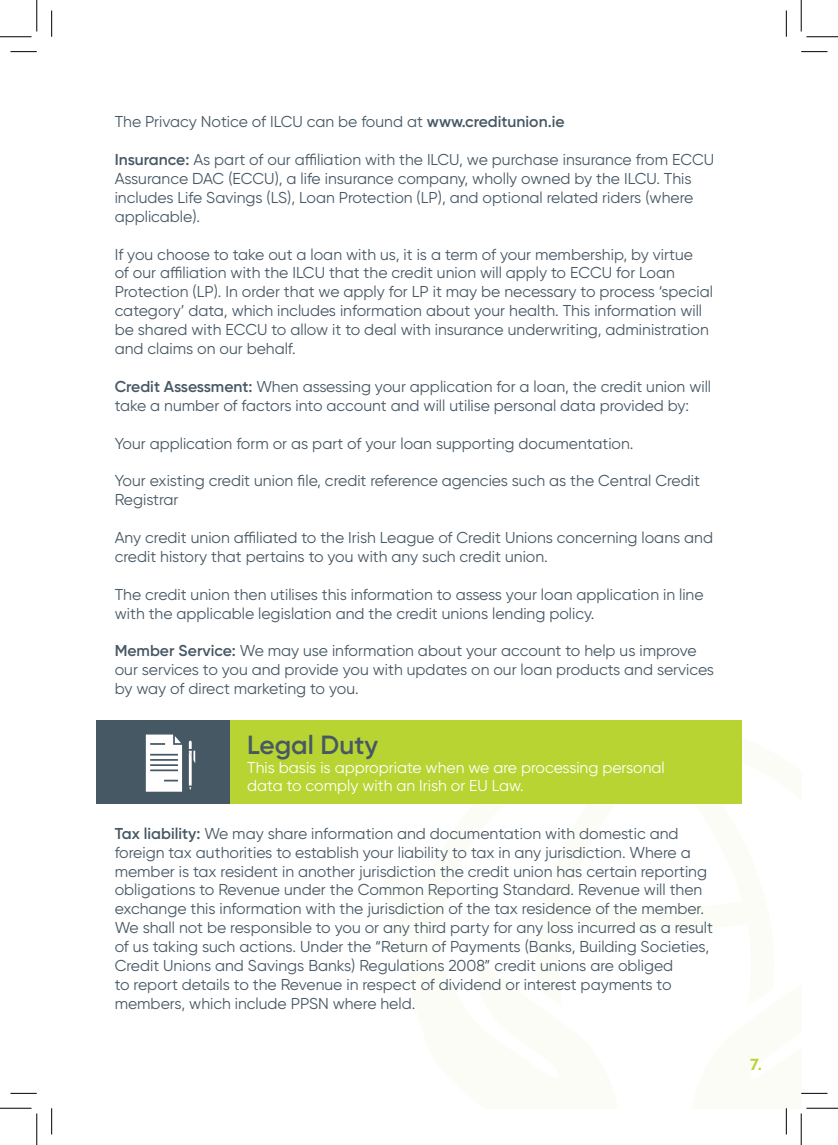
<style>
.page{position:relative;width:838px;height:1145px;background:#fff}
.page>*{position:absolute;margin:0;border:0;box-sizing:border-box;transform-origin:0 0}
.t1{font:600 26.25px "Gilroy";color:#475865}
.t2{font:700 17.5px "Autor";color:#b8d432}
.t3{font:15.75px/18.9px "Gilroy";color:#475865}
.t4{font:15.75px/18.9px "Gilroy";color:#fff}
.s1{font-weight:600}
</style>
<div class="page">
<div style="left:229px;top:721px;width:512px;height:83px;background:#b8d432"></div>
<div style="left:96px;top:721px;width:133px;height:83px;background:#475865"></div>
<svg style="left:189px;top:741px;width:6px;height:49px"></svg>
<svg style="left:146px;top:735px;width:36px;height:57px;background:#e2e4e6"></svg>
<svg style="left:10px;top:51px;width:27px;height:1px"></svg>
<svg style="left:801px;top:51px;width:26px;height:1px"></svg>
<svg style="left:10px;top:1093px;width:27px;height:1px"></svg>
<svg style="left:801px;top:1093px;width:26px;height:1px"></svg>
<svg style="left:51px;top:10px;width:1px;height:27px"></svg>
<svg style="left:51px;top:1108px;width:1px;height:26px"></svg>
<svg style="left:786px;top:10px;width:1px;height:27px"></svg>
<svg style="left:786px;top:1108px;width:1px;height:26px"></svg>
<hr style="left:0;top:36px;width:32px;height:1px;background:#000">
<hr style="left:806px;top:36px;width:31px;height:1px;background:#000">
<hr style="left:0;top:1108px;width:32px;height:1px;background:#000">
<hr style="left:806px;top:1108px;width:31px;height:1px;background:#000">
<hr style="left:36px;top:0;width:1px;height:31px;background:#000">
<hr style="left:36px;top:1113px;width:1px;height:32px;background:#000">
<hr style="left:800px;top:0;width:1px;height:31px;background:#000">
<hr style="left:800px;top:1113px;width:1px;height:32px;background:#000">
<p class="t3" style="left:115px;top:112px;width:451px">The Privacy Notice of ILCU can be found at <span class="s1">www.creditunion.ie</span></p>
<p class="t3" style="left:115px;top:150px;width:601px"><span class="s1">Insurance:</span> As part of our affiliation with the ILCU, we purchase insurance from ECCU Assurance DAC (ECCU), a life insurance company, wholly owned by the ILCU. This includes Life Savings (LS), Loan Protection (LP), and optional related riders (where applicable).</p>
<p class="t3" style="left:115px;top:244px;width:599px">If you choose to take out a loan with us, it is a term of your membership, by virtue<br>of our affiliation with the ILCU that the credit union will apply to ECCU for Loan Protection (LP). In order that we apply for LP it may be necessary to process ‘special category’ data, which includes information about your health. This information will be shared with ECCU to allow it to deal with insurance underwriting, administration and claims on our behalf.</p>
<p class="t3" style="left:115px;top:377px;width:598px"><span class="s1">Credit Assessment:</span> When assessing your application for a loan, the credit union will take a number of factors into account and will utilise personal data provided by:</p>
<p class="t3" style="left:115px;top:433px;width:520px">Your application form or as part of your loan supporting documentation.</p>
<p class="t3" style="left:115px;top:471px;width:586px">Your existing credit union file, credit reference agencies such as the Central Credit<br>Registrar</p>
<p class="t3" style="left:115px;top:528px;width:599px">Any credit union affiliated to the Irish League of Credit Unions concerning loans and credit history that pertains to you with any such credit union.</p>
<p class="t3" style="left:115px;top:585px;width:590px">The credit union then utilises this information to assess your loan application in line with the applicable legislation and the credit unions lending policy.</p>
<p class="t3" style="left:115px;top:641px;width:600px"><span class="s1">Member Service:</span> We may use information about your account to help us improve our services to you and provide you with updates on our loan products and services by way of direct marketing to you.</p>
<h1 class="t1" style="left:247px;top:728px;width:132px">Legal Duty</h1>
<p class="t4" style="left:247px;top:757px;width:419px">This basis is appropriate when we are processing personal data to comply with an Irish or EU Law.</p>
<p class="t3" style="left:115px;top:824px;width:599px"><span class="s1">Tax liability:</span> We may share information and documentation with domestic and foreign tax authorities to establish your liability to tax in any jurisdiction. Where a member is tax resident in another jurisdiction the credit union has certain reporting obligations to Revenue under the Common Reporting Standard. Revenue will then exchange this information with the jurisdiction of the tax residence of the member.<br>We shall not be responsible to you or any third party for any loss incurred as a result of us taking such actions. Under the “Return of Payments (Banks, Building Societies, Credit Unions and Savings Banks) Regulations 2008” credit unions are obliged<br>to report details to the Revenue in respect of dividend or interest payments to members, which include PPSN where held.</p>
<p class="t2" style="left:750px;top:1053px;width:13px">7.</p>
</div>
